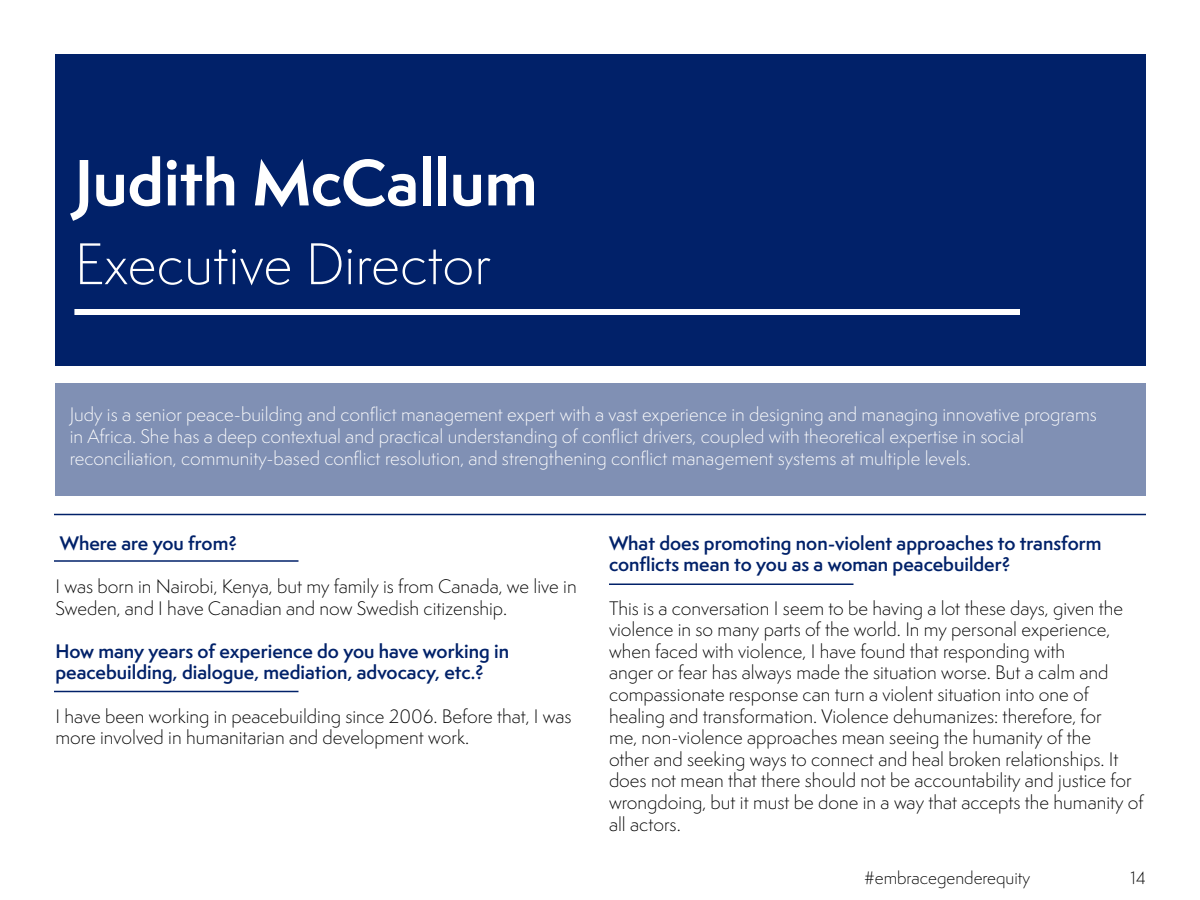
<style>
.page{position:relative;width:1200px;height:900px;background:#fff}
.page>*{position:absolute;margin:0;border:0;box-sizing:border-box;transform-origin:0 0}
.Name{font:700 60px "Semplicita Pro";color:#fff}
.t1{font:300 54px "Semplicita Pro";color:#fff}
.Body{font:300 18px/21.6px "Semplicita Pro";color:#000}
.Body-2{font:300 18px/21.6px "Semplicita Pro";color:#fff}
.Body-3{font:600 18px/21.6px "Semplicita Pro";color:#012169}
.t2{font:300 16.5px "Semplicita Pro";color:#000}
</style>
<div class="page">
<div style="left:56px;top:54px;width:1090px;height:311px;background:#012169"></div>
<div style="left:56px;top:383px;width:1090px;height:113px;background:#8090b4"></div>
<div style="left:74px;top:309px;width:946px;height:6px;background:#fff"></div>
<hr style="left:54px;top:514px;width:1092px;height:1px;background:#012169">
<hr style="left:54px;top:560px;width:244px;height:2px;background:#012169">
<hr style="left:54px;top:691px;width:244px;height:1px;background:#012169">
<hr style="left:609px;top:584px;width:245px;height:1px;background:#012169">
<p class="Name" style="left:75px;top:138px;width:464px">Judith McCallum</p>
<p class="t1" style="left:74px;top:228px;width:418px">Executive Director</p>
<p class="Body-2" style="left:70px;top:404px;width:1029px">Judy is a senior peace-building and conflict management expert with a vast experience in designing and managing innovative programs in Africa. She has a deep contextual and practical understanding of conflict drivers, coupled with theoretical expertise in social reconciliation, community-based conflict resolution, and strengthening conflict management systems at multiple levels.</p>
<p class="Body-3" style="left:60px;top:532px;width:179px">Where are you from?</p>
<p class="Body" style="left:56px;top:575px;width:523px">I was born in Nairobi, Kenya, but my family is from Canada, we live in<br>Sweden, and I have Canadian and now Swedish citizenship.</p>
<p class="Body-3" style="left:56px;top:640px;width:455px">How many years of experience do you have working in peacebuilding, dialogue, mediation, advocacy, etc.?</p>
<p class="Body" style="left:56px;top:705px;width:518px">I have been working in peacebuilding since 2006. Before that, I was more involved in humanitarian and development work.</p>
<p class="Body-3" style="left:609px;top:532px;width:494px">What does promoting non-violent approaches to transform conflicts mean to you as a woman peacebuilder?</p>
<p class="Body" style="left:609px;top:597px;width:536px">This is a conversation I seem to be having a lot these days, given the violence in so many parts of the world. In my personal experience, when faced with violence, I have found that responding with<br>anger or fear has always made the situation worse. But a calm and compassionate response can turn a violent situation into one of healing and transformation. Violence dehumanizes: therefore, for<br>me, non-violence approaches mean seeing the humanity of the<br>other and seeking ways to connect and heal broken relationships. It does not mean that there should not be accountability and justice for wrongdoing, but it must be done in a way that accepts the humanity of all actors.</p>
<p class="t2" style="left:864px;top:867px;width:168px">#embracegenderequity</p>
<p class="t2" style="left:1130px;top:867px;width:17px">14</p>
</div>
